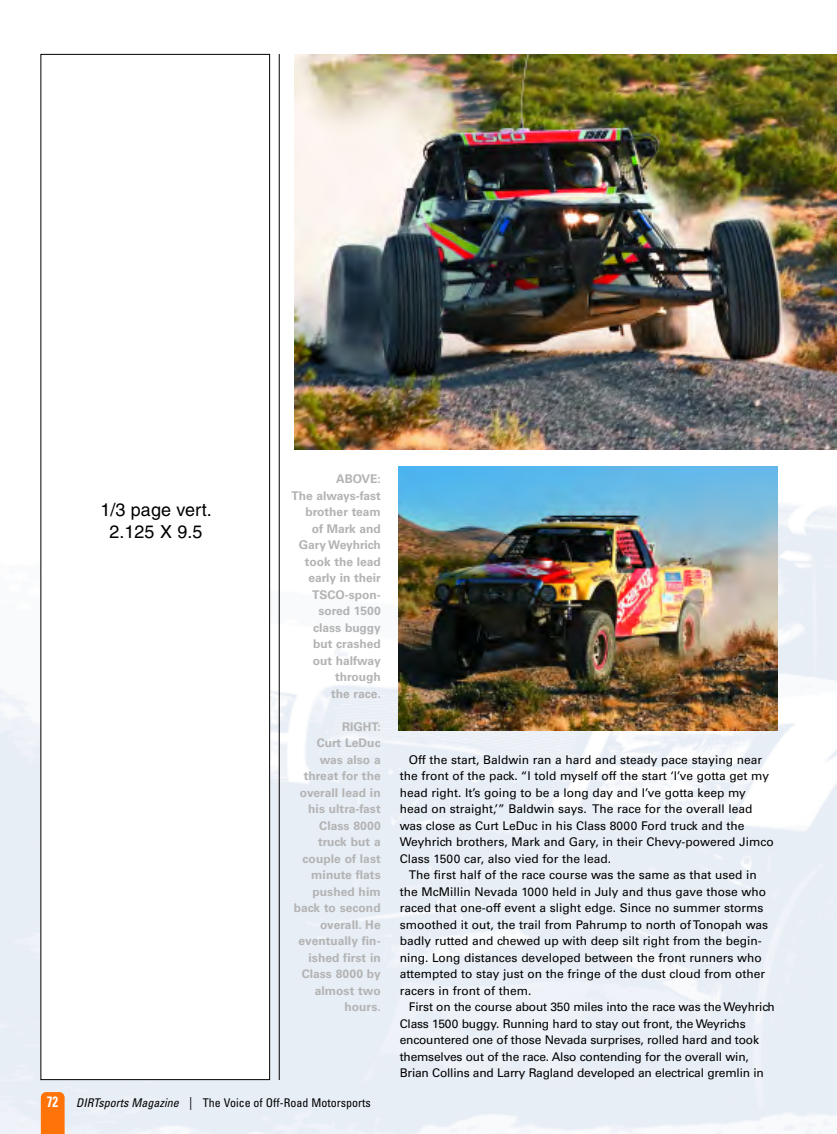
<style>
.page{position:relative;width:837px;height:1134px;background:#fff}
.page>*{position:absolute;margin:0;border:0;box-sizing:border-box;transform-origin:0 0}
.t1{font:18px/21.6px "Helvetica";color:#000;text-align:center}
.t2{font:12px/16.5px "Univers";color:#000}
.t3{font:700 12px/16.5px "Univers";color:#b3b3b3;text-align:right}
.t4{font:condensed 12px "Univers";color:#000}
.s1{font-weight:700;font-size:15px;color:#fff}
.s2{font-style:italic}
.s3{font-weight:300;font-stretch:ultra-condensed;font-size:18px}
</style>
<div class="page">
<img style="left:0;top:59px;width:837px;height:1075px">
<svg style="left:41px;top:1092px;width:24px;height:42px"></svg>
<div style="left:41px;top:54px;width:229px;height:1026px;background:#fff"></div>
<div style="left:40px;top:54px;width:230px;height:1026px;border:1px solid #000"></div>
<hr style="left:279px;top:54px;width:1px;height:1026px;background:#000">
<img style="left:294px;top:54px;width:543px;height:396px">
<img style="left:398px;top:466px;width:380px;height:264px">
<h1 class="t1" style="left:100px;top:500px;width:113px">1/3 page vert.<br>2.125 X 9.5</h1>
<p class="t3" style="left:291px;top:472px;width:91px">ABOVE:<br>The always-fast brother team of Mark and<br>Gary Weyhrich took the lead early in their<br>TSCO-spon&shy;sored 1500 class buggy but crashed out halfway through<br>the race.</p>
<p class="t3" style="left:294px;top:719px;width:89px">RIGHT:<br>Curt LeDuc was also a threat for the overall lead in his ultra-fast<br>Class 8000 truck but a couple of last minute flats pushed him back to second overall. He eventually fin&shy;ished first in<br>Class 8000 by almost two hours.</p>
<p class="t4" style="left:47px;top:1099px;width:325px"><span class="s1">72</span> <span class="s2">DIRTsports Magazine</span> <span class="s3">I</span> The Voice of Off-Road Motorsports</p>
<p class="t2" style="left:400px;top:752px;width:376px;text-indent:9px">Off the start, Baldwin ran a hard and steady pace staying near the front of the pack. “I told myself off the start ‘I’ve gotta get my head right. It’s going to be a long day and I’ve gotta keep my head on straight,’” Baldwin says. The race for the overall lead was close as Curt LeDuc in his Class 8000 Ford truck and the Weyhrich brothers, Mark and Gary, in their Chevy-powered Jimco Class 1500 car, also vied for the lead.</p>
<p class="t2" style="left:400px;top:868px;width:370px;text-indent:9px">The first half of the race course was the same as that used in the McMillin Nevada 1000 held in July and thus gave those who raced that one-off event a slight edge. Since no summer storms smoothed it out, the trail from Pahrump to north of Tonopah was badly rutted and chewed up with deep silt right from the begin&shy;ning. Long distances developed between the front runners who attempted to stay just on the fringe of the dust cloud from other racers in front of them.</p>
<p class="t2" style="left:400px;top:1000px;width:377px;text-indent:9px">First on the course about 350 miles into the race was the Weyhrich Class 1500 buggy. Running hard to stay out front, the Weyrichs encountered one of those Nevada surprises, rolled hard and took themselves out of the race. Also contending for the overall win, Brian Collins and Larry Ragland developed an electrical gremlin in</p>
</div>
